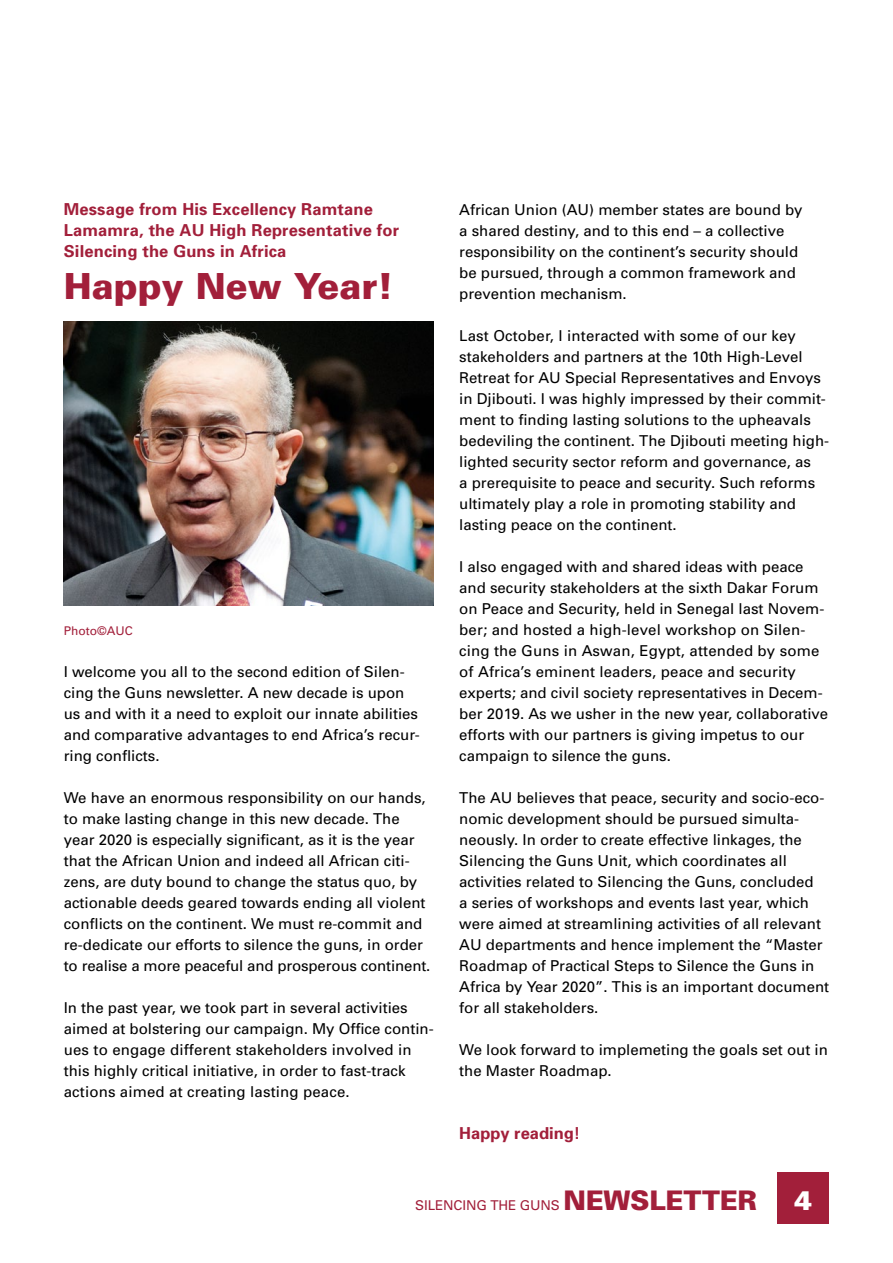
<style>
.page{position:relative;width:893px;height:1263px;background:#fff}
.page>*{position:absolute;margin:0;border:0;box-sizing:border-box;transform-origin:0 0}
.t1{font:900 36px "Univers";color:#a21f3a}
.t2{font:900 27px "Univers";color:#fff}
.t3{font:700 16.5px/21px "Univers";letter-spacing:.01em;color:#a21f3a}
.t4{font:15px/21px "Univers";color:#000}
.t5{font:13.5px "Univers";letter-spacing:-.01em;color:#a21f3a}
.t6{font:12px "Univers";color:#a21f3a}
.s1{font-weight:900;font-size:27px}
</style>
<div class="page">
<div style="left:777px;top:1172px;width:51px;height:51px;background:#a21f3a"></div>
<img style="left:64px;top:321px;width:370px;height:285px">
<p class="t3" style="left:64px;top:198px;width:337px">Message from His Excellency Ramtane<br>Lamamra, the AU High Representative for<br>Silencing the Guns in Africa</p>
<h1 class="t1" style="left:64px;top:264px;width:331px">Happy New Year!</h1>
<p class="t6" style="left:64px;top:623px;width:70px">Photo©AUC</p>
<p class="t4" style="left:64px;top:661px;width:357px">I welcome you all to the second edition of Silen&shy;cing the Guns newsletter. A new decade is upon us and with it a need to exploit our innate abilities and comparative advantages to end Africa’s recur&shy;ring conflicts.</p>
<p class="t4" style="left:64px;top:787px;width:368px">We have an enormous responsibility on our hands, to make lasting change in this new decade. The year 2020 is especially significant, as it is the year that the African Union and indeed all African citi&shy;zens, are duty bound to change the status quo, by actionable deeds geared towards ending all violent conflicts on the continent. We must re-commit and re-dedicate our efforts to silence the guns, in order to realise a more peaceful and prosperous continent.</p>
<p class="t4" style="left:64px;top:997px;width:371px">In the past year, we took part in several activities aimed at bolstering our campaign. My Office contin&shy;ues to engage different stakeholders involved in this highly critical initiative, in order to fast-track actions aimed at creating lasting peace.</p>
<p class="t4" style="left:459px;top:199px;width:345px">African Union (AU) member states are bound by a shared destiny, and to this end – a collective responsibility on the continent’s security should be pursued, through a common framework and prevention mechanism.</p>
<p class="t4" style="left:459px;top:325px;width:371px">Last October, I interacted with some of our key stakeholders and partners at the 10th High-Level Retreat for AU Special Representatives and Envoys in Djibouti. I was highly impressed by their commit&shy;ment to finding lasting solutions to the upheavals bedeviling the continent. The Djibouti meeting high&shy;lighted security sector reform and governance, as<br>a prerequisite to peace and security. Such reforms ultimately play a role in promoting stability and lasting peace on the continent.</p>
<p class="t4" style="left:459px;top:556px;width:371px">I also engaged with and shared ideas with peace and security stakeholders at the sixth Dakar Forum on Peace and Security, held in Senegal last Novem&shy;ber; and hosted a high-level workshop on Silen&shy;cing the Guns in Aswan, Egypt, attended by some of Africa’s eminent leaders, peace and security experts; and civil society representatives in Decem&shy;ber 2019. As we usher in the new year, collaborative efforts with our partners is giving impetus to our campaign to silence the guns.</p>
<p class="t4" style="left:459px;top:787px;width:371px">The AU believes that peace, security and socio-eco&shy;nomic development should be pursued simulta&shy;neously. In order to create effective linkages, the Silencing the Guns Unit, which coordinates all activities related to Silencing the Guns, concluded<br>a series of workshops and events last year, which were aimed at streamlining activities of all relevant AU departments and hence implement the “Master Roadmap of Practical Steps to Silence the Guns in Africa by Year 2020”. This is an important document for all stakeholders.</p>
<p class="t4" style="left:459px;top:1039px;width:370px">We look forward to implemeting the goals set out in the Master Roadmap.</p>
<p class="t3" style="left:459px;top:1122px;width:123px">Happy reading!</p>
<p class="t5" style="left:415px;top:1196px;width:343px">SILENCING THE GUNS <span class="s1">NEWSLETTER</span></p>
<h2 class="t2" style="left:794px;top:1183px;width:20px">4</h2>
</div>
